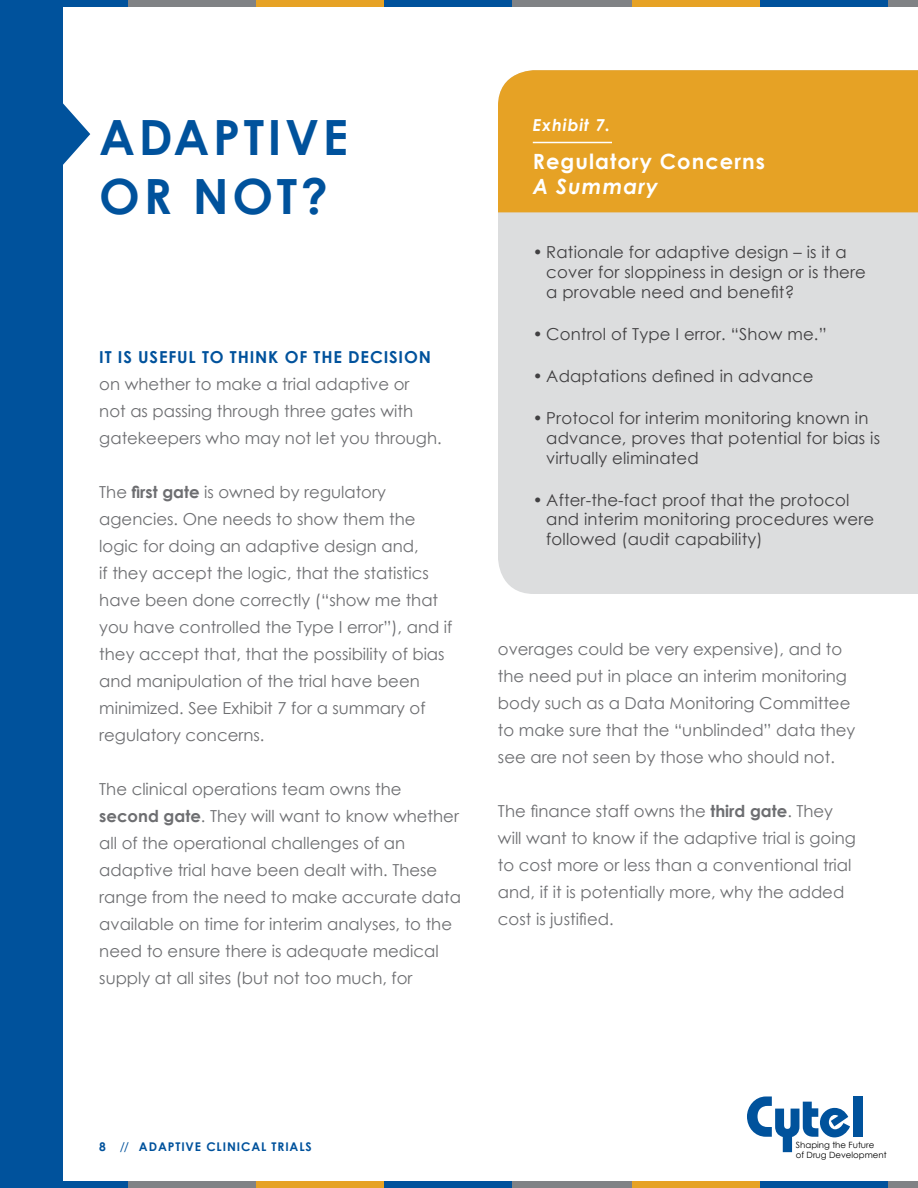
<style>
.page{position:relative;width:918px;height:1188px;background:#fff}
.page>*{position:absolute;margin:0;border:0;box-sizing:border-box;transform-origin:0 0}
.t1{font:700 48.6px/58.3px "Century Gothic";color:#00529c}
.t2{font:700 21px "Century Gothic";letter-spacing:.05em;color:#fff}
.t3{font:italic 700 21px "Century Gothic";letter-spacing:.05em;color:#fff}
.t4{font:16.5px/27px "Century Gothic";color:#6d6e71}
.t5{font:16.5px/19.8px "Century Gothic";letter-spacing:.01em;color:#414042}
.t6{font:700 16.5px "Century Gothic";letter-spacing:.05em;color:#00529c}
.t7{font:italic 700 16.5px "Century Gothic";letter-spacing:.05em;color:#fff}
.t8{font:700 12px "Century Gothic";letter-spacing:.075em;color:#00529c}
.t9{font:8.7px/10.4px "Century Gothic";color:#000}
.s1{font-weight:700}
.s2{font-weight:400}
</style>
<div class="page">
<div style="left:0;top:0;width:63px;height:1188px;background:#00529c"></div>
<div style="left:853px;top:1096px;width:9px;height:41px;background:#00529c"></div>
<svg style="left:747px;top:1096px;width:103px;height:56px"></svg>
<div style="left:0;top:1182px;width:128px;height:6px;background:#00529c"></div>
<div style="left:256px;top:1182px;width:128px;height:6px;background:#e6a225"></div>
<div style="left:632px;top:1182px;width:128px;height:6px;background:#e6a225"></div>
<div style="left:128px;top:1182px;width:128px;height:6px;background:#808285"></div>
<div style="left:504px;top:1182px;width:128px;height:6px;background:#808285"></div>
<div style="left:880px;top:1182px;width:38px;height:6px;background:#808285"></div>
<div style="left:384px;top:1182px;width:128px;height:6px;background:#00529c"></div>
<div style="left:760px;top:1182px;width:128px;height:6px;background:#00529c"></div>
<div style="left:0;top:0;width:128px;height:6px;background:#00529c"></div>
<div style="left:256px;top:0;width:128px;height:6px;background:#e6a225"></div>
<div style="left:632px;top:0;width:128px;height:6px;background:#e6a225"></div>
<div style="left:128px;top:0;width:128px;height:6px;background:#808285"></div>
<div style="left:504px;top:0;width:128px;height:6px;background:#808285"></div>
<div style="left:880px;top:0;width:38px;height:6px;background:#808285"></div>
<div style="left:384px;top:0;width:128px;height:6px;background:#00529c"></div>
<div style="left:760px;top:0;width:128px;height:6px;background:#00529c"></div>
<svg style="left:63px;top:103px;width:27px;height:62px"></svg>
<div style="left:498px;top:212px;width:420px;height:382px;background:#dcddde"></div>
<div style="left:498px;top:70px;width:420px;height:142px;background:#e6a225"></div>
<hr style="left:533px;top:142px;width:79px;height:1px;background:#fff">
<h1 class="t1" style="left:99px;top:106px;width:230px">Adaptive<br>or not?</h1>
<p class="t7" style="left:533px;top:113px;width:79px">Exhibit 7.</p>
<p class="t2" style="left:533px;top:145px;width:234px">Regulatory Concerns</p>
<p class="t3" style="left:533px;top:170px;width:127px">A Summary</p>
<p class="t6" style="left:99px;top:345px;width:161px">It is useful to think</p>
<p class="t6" style="left:285px;top:345px;width:74px">of the decisi</p>
<p class="t6" style="left:404px;top:345px;width:26px">on</p>
<p class="t4" style="left:99px;top:371px;width:344px">on whether to make a trial adaptive or<br>not as passing through three gates with gatekeepers who may not let you through.</p>
<p class="t4" style="left:99px;top:479px;width:355px">The <span class="s1">first gate</span> is owned by regulatory agencies. One needs to show them the logic for doing an adaptive design and,<br>if they accept the logic, that the statistics have been done correctly (“show me that you have controlled the Type I error”), and if they accept that, that the possibility of bias and manipulation of the trial have been minimized. See Exhibit 7 for a summary of regulatory concerns.</p>
<p class="t4" style="left:99px;top:776px;width:363px">The clinical operations team owns the <span class="s1">second gate</span>. They will want to know whether all of the operational challenges of an adaptive trial have been dealt with. These range from the need to make accurate data available on time for interim analyses, to the need to ensure there is adequate medical supply at all sites (but not too much, for</p>
<p class="t5" style="left:546px;top:242px;width:321px;text-indent:-13px">• Rationale for adaptive design – is it a cover for sloppiness in design or is there a provable need and benefit?</p>
<p class="t5" style="left:533px;top:324px;width:295px">• Control of Type I error. “Show me.”</p>
<p class="t5" style="left:533px;top:366px;width:282px">• Adaptations defined in advance</p>
<p class="t5" style="left:546px;top:408px;width:335px;text-indent:-13px">• Protocol for interim monitoring known in advance, proves that potential for bias is virtually eliminated</p>
<p class="t5" style="left:546px;top:489px;width:329px;text-indent:-13px">• After-the-fact proof that the protocol and interim monitoring procedures were followed (audit capability)</p>
<p class="t4" style="left:498px;top:635px;width:359px">overages could be very expensive), and to the need put in place an interim monitoring body such as a Data Monitoring Committee to make sure that the “unblinded” data they see are not seen by those who should not.</p>
<p class="t4" style="left:498px;top:797px;width:359px">The finance staff owns the <span class="s1">third gate</span>. They will want to know if the adaptive trial is going to cost more or less than a conventional trial and, if it is potentially more, why the added cost is justified.</p>
<p class="t8" style="left:99px;top:1137px;width:214px">8 <span class="s2">//</span> ADAPTIVE CLINICAL TRIALS</p>
<p class="t9" style="left:796px;top:1139px;width:92px">Shaping the Future<br>of Drug Development</p>
</div>
